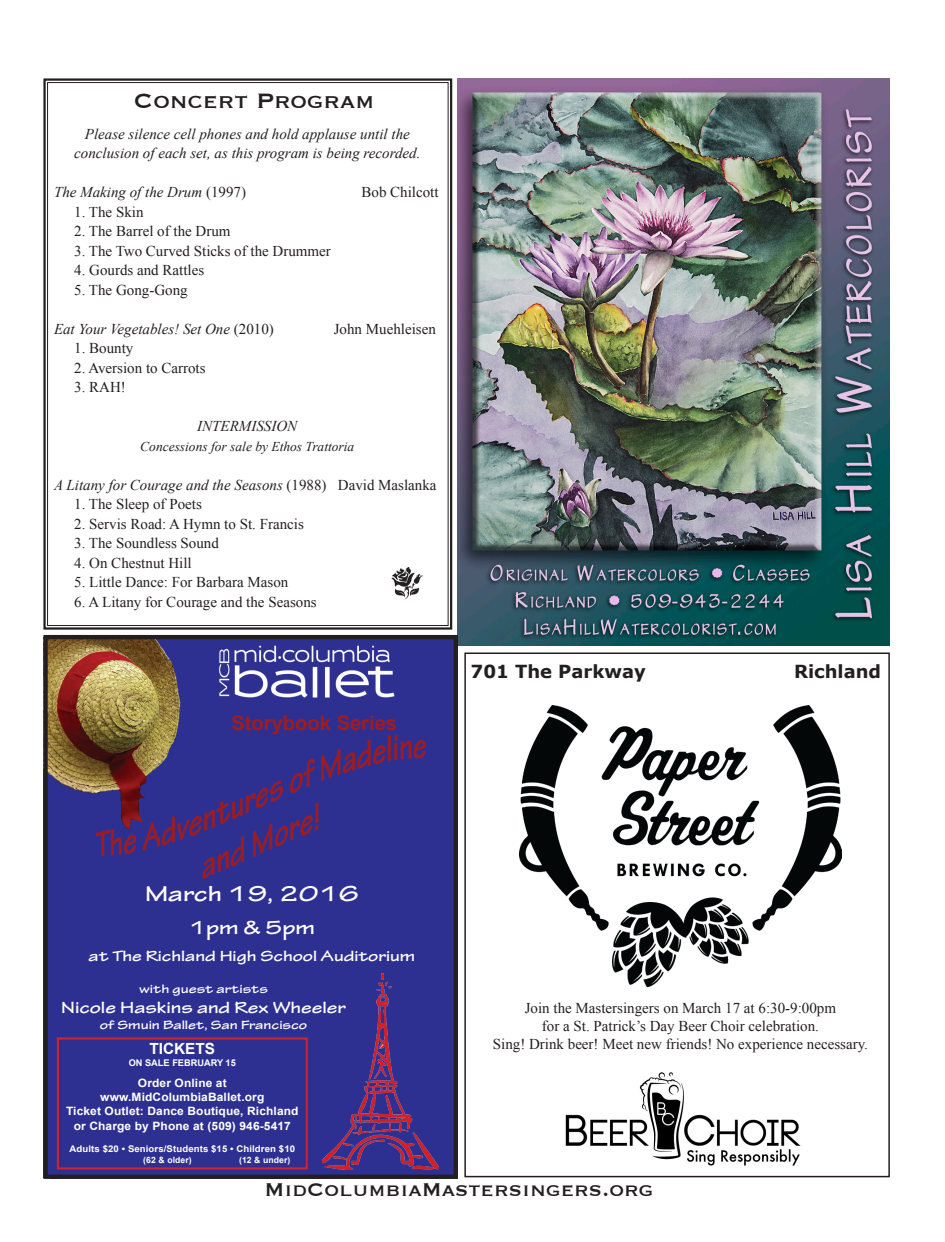
<style>
.page{position:relative;width:945px;height:1242px;background:#fff}
.page>*{position:absolute;margin:0;border:0;box-sizing:border-box;transform-origin:0 0}
.t1{font:27px "Copperplate";color:#231f20}
.t2{font:24px "Copperplate";color:#231f20}
.t3{font:700 expanded 23.1px "Tekton Pro";color:#fff}
.t4{font:700 20.1px "Arial";color:#9e1c1f}
.t5{font:700 expanded 20.1px "Tekton Pro";color:#fff}
.t6{font:700 18px "Verdana";color:#231f20}
.t7{font:700 expanded 17.25px "Tekton Pro";color:#fff}
.t8{font:700 expanded 15.9px "Tekton Pro";color:#fff}
.t9{font:700 15.45px "Arial";color:#fff}
.t10{font:15px "Times New Roman";color:#231f20}
.t11{font:italic 15px/19.5px "Times New Roman";color:#231f20;text-align:center}
.t12{font:italic 13.5px "Times New Roman";color:#231f20}
.t13{font:700 expanded 12.9px "Tekton Pro";color:#fff}
.t14{font:700 11.55px/13.8px "Arial";letter-spacing:.01em;color:#fff;text-align:center;scale:1.04 1}
.t15{font:700 9.3px "Arial";letter-spacing:.01em;color:#fff;scale:1.04 1}
.t16{font:700 9.3px "Arial";letter-spacing:.01em;color:#fff}
.t17{font:700 8.7px "Arial";letter-spacing:.01em;color:#fff}
.s1{font-style:normal}
</style>
<div class="page">
<svg style="left:43px;top:78px;width:410px;height:552px"></svg>
<img style="left:458px;top:78px;width:432px;height:567px">
<img style="left:48px;top:640px;width:398px;height:534px">
<div style="left:57px;top:1037px;width:251px;height:132px;border:2px solid #d1232a"></div>
<img style="left:323px;top:973px;width:115px;height:196px">
<div style="left:43px;top:635px;width:415px;height:544px;border:4px solid #231f20"></div>
<div style="left:464px;top:653px;width:426px;height:524px;border:2px solid #231f20"></div>
<img style="left:565px;top:1072px;width:236px;height:94px">
<img style="left:519px;top:705px;width:323px;height:282px">
<img style="left:390px;top:567px;width:33px;height:33px">
<p class="t1" style="left:134px;top:83px;width:242px">Concert Program</p>
<p class="t11" style="left:74px;top:124px;width:348px">Please silence cell phones and hold applause until the conclusion of each set, as this program is being recorded.</p>
<p class="t11" style="left:54px;top:182px;width:194px">The Making of the Drum <span class="s1">(1997)</span></p>
<p class="t10" style="left:361px;top:182px;width:79px">Bob Chilcott</p>
<p class="t10" style="left:74px;top:202px;width:71px">1. The Skin</p>
<p class="t10" style="left:74px;top:221px;width:158px">2. The Barrel of the Drum</p>
<p class="t10" style="left:74px;top:241px;width:258px">3. The Two Curved Sticks of the Drummer</p>
<p class="t10" style="left:74px;top:260px;width:131px">4. Gourds and Rattles</p>
<p class="t10" style="left:74px;top:280px;width:115px">5. The Gong-Gong</p>
<p class="t11" style="left:54px;top:319px;width:221px">Eat Your Vegetables! Set One <span class="s1">(2010)</span></p>
<p class="t10" style="left:334px;top:319px;width:104px">John Muehleisen</p>
<p class="t10" style="left:74px;top:338px;width:61px">1. Bounty</p>
<p class="t10" style="left:74px;top:358px;width:133px">2. Aversion to Carrots</p>
<p class="t10" style="left:74px;top:377px;width:53px">3. RAH!</p>
<p class="t11" style="left:197px;top:416px;width:101px">INTERMISSION</p>
<p class="t12" style="left:140px;top:437px;width:216px">Concessions for sale by Ethos Trattoria</p>
<p class="t11" style="left:54px;top:475px;width:384px">A Litany for Courage and the Seasons <span class="s1">(1988) David Maslanka</span></p>
<p class="t10" style="left:74px;top:494px;width:129px">1. The Sleep of Poets</p>
<p class="t10" style="left:74px;top:514px;width:231px">2. Servis Road: A Hymn to St. Francis</p>
<p class="t10" style="left:74px;top:533px;width:146px">3. The Soundless Sound</p>
<p class="t10" style="left:74px;top:553px;width:119px">4. On Chestnut Hill</p>
<p class="t10" style="left:74px;top:572px;width:216px">5. Little Dance: For Barbara Mason</p>
<p class="t10" style="left:74px;top:592px;width:244px">6. A Litany for Courage and the Seasons</p>
<p class="t4" style="left:231px;top:710px;width:167px">Storybook Series</p>
<p class="t6" style="left:471px;top:660px;width:177px">701 The Parkway</p>
<p class="t6" style="left:794px;top:660px;width:89px">Richland</p>
<p class="t3" style="left:145px;top:880px;width:215px">March 19, 2016</p>
<p class="t5" style="left:189px;top:915px;width:128px">1pm &amp; 5pm</p>
<p class="t8" style="left:89px;top:947px;width:328px">at The Richland High School Auditorium</p>
<p class="t13" style="left:139px;top:981px;width:130px">with guest artists</p>
<p class="t7" style="left:61px;top:997px;width:286px">Nicole Haskins and Rex Wheeler</p>
<p class="t13" style="left:100px;top:1017px;width:209px">of Smuin Ballet, San Francisco</p>
<p class="t9" style="left:149px;top:1038px;width:67px">TICKETS</p>
<p class="t16" style="left:129px;top:1057px;width:109px">ON SALE FEBRUARY 15</p>
<p class="t14" style="left:66px;top:1077px;width:225px">Order Online at www.MidColumbiaBallet.org<br>Ticket Outlet: Dance Boutique, Richland</p>
<p class="t14" style="left:74px;top:1120px;width:210px">or Charge by Phone at (509) 946-5417</p>
<p class="t15" style="left:70px;top:1143px;width:218px">Adults $20 • Seniors/Students $15 • Children $10</p>
<p class="t17" style="left:143px;top:1155px;width:50px">(62 &amp; older)</p>
<p class="t17" style="left:239px;top:1155px;width:53px">(12 &amp; under)</p>
<p class="t10" style="left:525px;top:998px;width:313px">Join the Mastersingers on March 17 at 6:30-9:00pm</p>
<p class="t10" style="left:542px;top:1016px;width:279px">for a St. Patrick’s Day Beer Choir celebration.</p>
<p class="t10" style="left:493px;top:1034px;width:377px">Sing! Drink beer! Meet new friends! No experience necessary.</p>
<p class="t2" style="left:265px;top:1173px;width:390px">MidColumbiaMastersingers.org</p>
</div>
